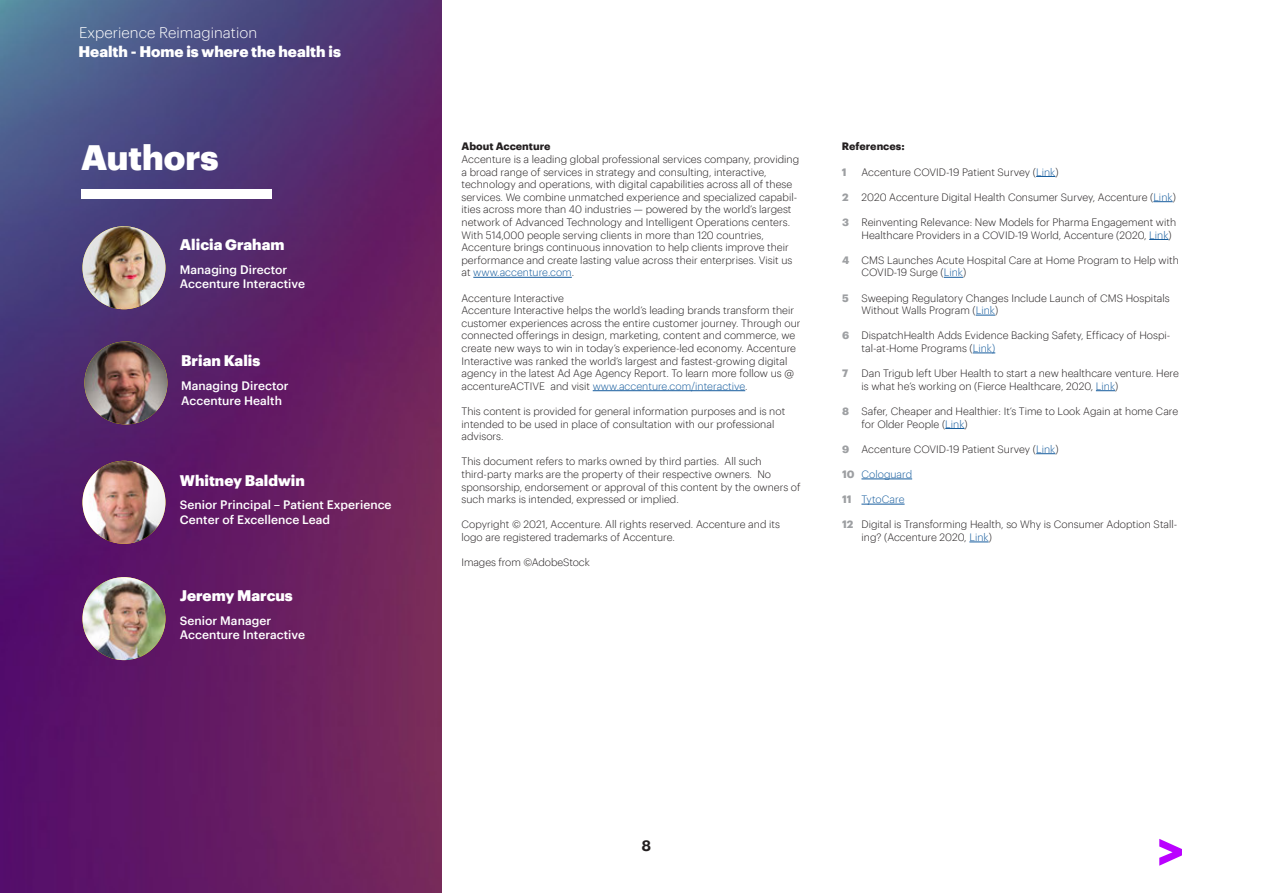
<style>
.page{position:relative;width:1263px;height:893px;background:#fff}
.page>*{position:absolute;margin:0;border:0;box-sizing:border-box;transform-origin:0 0}
.t1{font:900 34.5px "Graphik";color:#fff}
.t2{font:900 15px "Graphik";color:#fff}
.t3{font:300 15px "Graphik";color:#fff}
.t4{font:600 15px "Graphik";color:#231f20}
.t5{font:500 12px/14.4px "Graphik";color:#fff}
.Legal_-_small{font:300 10.5px/12.6px "Graphik";color:#231f20}
.Legal_-_small-2{font:700 10.5px "Graphik";color:#231f20}
.Legal_-_small-3{font:300 10.5px "Graphik";color:#175d9e}
.Legal_-_small-4{font:700 10.5px "Graphik";color:#9d9fa2}
.s1{color:#175d9e}
.s2{font-weight:700;color:#9d9fa2}
</style>
<div class="page">
<svg style="left:1159px;top:839px;width:23px;height:27px"></svg>
<img style="left:0;top:0;width:441px;height:893px">
<hr style="left:473px;top:277px;width:99px;height:1px;background:#175d9e">
<hr style="left:593px;top:390px;width:152px;height:1px;background:#175d9e">
<div style="left:81px;top:189px;width:191px;height:9px;background:#fff"></div>
<svg style="left:1036px;top:176px;width:19px;height:1px"></svg>
<svg style="left:1153px;top:201px;width:20px;height:1px"></svg>
<svg style="left:1149px;top:239px;width:19px;height:1px"></svg>
<svg style="left:944px;top:277px;width:19px;height:1px"></svg>
<svg style="left:976px;top:315px;width:19px;height:1px"></svg>
<svg style="left:973px;top:353px;width:22px;height:1px"></svg>
<svg style="left:1096px;top:390px;width:19px;height:1px"></svg>
<svg style="left:945px;top:428px;width:19px;height:1px"></svg>
<svg style="left:1036px;top:453px;width:19px;height:1px"></svg>
<hr style="left:861px;top:479px;width:51px;height:1px;background:#175d9e">
<hr style="left:861px;top:504px;width:43px;height:1px;background:#175d9e">
<svg style="left:969px;top:542px;width:20px;height:1px"></svg>
<img style="left:82px;top:226px;width:83px;height:83px;border-radius:41px">
<img style="left:82px;top:461px;width:83px;height:83px;border-radius:41px">
<img style="left:82px;top:577px;width:83px;height:83px;border-radius:41px">
<img style="left:84px;top:341px;width:83px;height:83px;border-radius:41px">
<p class="t3" style="left:79px;top:22px;width:180px">Experience Reimagination</p>
<p class="t2" style="left:78px;top:40px;width:264px">Health - Home is where the health is</p>
<p class="t1" style="left:81px;top:131px;width:139px">Authors</p>
<p class="Legal_-_small-2" style="left:842px;top:138px;width:64px">References:</p>
<p class="Legal_-_small-4" style="left:842px;top:164px;width:6px">1</p>
<p class="Legal_-_small" style="left:861px;top:165px;width:199px">Accenture COVID-19 Patient Survey (<span class="s1">Link</span>)</p>
<p class="Legal_-_small" style="left:842px;top:190px;width:335px"><span class="s2">2</span> 2020 Accenture Digital Health Consumer Survey, Accenture (<span class="s1">Link</span>)</p>
<p class="Legal_-_small" style="left:861px;top:215px;width:316px;text-indent:-19px"><span class="s2">3</span> Reinventing Relevance: New Models for Pharma Engagement with<br>Healthcare Providers in a COVID-19 World, Accenture (2020, <span class="s1">Link</span>)</p>
<p class="Legal_-_small" style="left:861px;top:253px;width:319px;text-indent:-19px"><span class="s2">4</span> CMS Launches Acute Hospital Care at Home Program to Help with<br>COVID-19 Surge (<span class="s1">Link</span>)</p>
<p class="Legal_-_small" style="left:861px;top:291px;width:310px;text-indent:-19px"><span class="s2">5</span> Sweeping Regulatory Changes Include Launch of CMS Hospitals<br>Without Walls Program (<span class="s1">Link</span>)</p>
<p class="Legal_-_small" style="left:861px;top:328px;width:310px;text-indent:-19px"><span class="s2">6</span> DispatchHealth Adds Evidence Backing Safety, Efficacy of Hospi&shy;tal-at-Home Programs (<span class="s1">Link)</span></p>
<p class="Legal_-_small-4" style="left:842px;top:365px;width:8px">7</p>
<p class="Legal_-_small" style="left:861px;top:366px;width:319px">Dan Trigub left Uber Health to start a new healthcare venture. Here is what he’s working on (Fierce Healthcare, 2020, <span class="s1">Link</span>)</p>
<p class="Legal_-_small" style="left:861px;top:404px;width:318px;text-indent:-19px"><span class="s2">8</span> Safer, Cheaper and Healthier: It’s Time to Look Again at home Care for Older People (<span class="s1">Link</span>)</p>
<p class="Legal_-_small" style="left:842px;top:442px;width:218px"><span class="s2">9</span> Accenture COVID-19 Patient Survey (<span class="s1">Link</span>)</p>
<p class="Legal_-_small-3" style="left:842px;top:467px;width:72px"><span class="s2">10</span> Cologuard</p>
<p class="Legal_-_small-3" style="left:842px;top:492px;width:64px"><span class="s2">11</span> TytoCare</p>
<p class="Legal_-_small" style="left:861px;top:517px;width:317px;text-indent:-19px"><span class="s2">12</span> Digital is Transforming Health, so Why is Consumer Adoption Stall&shy;ing? (Accenture 2020, <span class="s1">Link</span>)</p>
<p class="Legal_-_small-2" style="left:461px;top:138px;width:91px">About Accenture</p>
<p class="Legal_-_small" style="left:461px;top:152px;width:339px">Accenture is a leading global professional services company, providing a broad range of services in strategy and consulting, interactive, technology and operations, with digital capabilities across all of these services. We combine unmatched experience and specialized capabil&shy;ities across more than 40 industries — powered by the world’s largest network of Advanced Technology and Intelligent Operations centers.<br>With 514,000 people serving clients in more than 120 countries, Accenture brings continuous innovation to help clients improve their performance and create lasting value across their enterprises. Visit us at <span class="s1">www.accenture.com</span>.</p>
<p class="Legal_-_small" style="left:461px;top:291px;width:104px">Accenture Interactive</p>
<p class="Legal_-_small" style="left:461px;top:303px;width:341px">Accenture Interactive helps the world’s leading brands transform their customer experiences across the entire customer journey. Through our connected offerings in design, marketing, content and commerce, we create new ways to win in today’s experience-led economy. Accenture Interactive was ranked the world’s largest and fastest-growing digital agency in the latest Ad Age Agency Report. To learn more follow us @ accentureACTIVE and visit <span class="s1">www.accenture.com/interactive</span>.</p>
<p class="Legal_-_small" style="left:461px;top:404px;width:325px">This content is provided for general information purposes and is not intended to be used in place of consultation with our professional advisors.</p>
<p class="Legal_-_small" style="left:461px;top:454px;width:341px">This document refers to marks owned by third parties. All such third-party marks are the property of their respective owners. No sponsorship, endorsement or approval of this content by the owners of such marks is intended, expressed or implied.</p>
<p class="Legal_-_small" style="left:461px;top:517px;width:320px">Copyright © 2021, Accenture. All rights reserved. Accenture and its logo are registered trademarks of Accenture.</p>
<p class="Legal_-_small" style="left:461px;top:555px;width:130px">Images from ©AdobeStock</p>
<p class="t2" style="left:180px;top:233px;width:106px">Alicia Graham</p>
<p class="t5" style="left:180px;top:261px;width:109px">Managing Director</p>
<p class="t5" style="left:180px;top:276px;width:127px">Accenture Interactive</p>
<p class="t2" style="left:181px;top:349px;width:81px">Brian Kalis</p>
<p class="t5" style="left:181px;top:378px;width:109px">Managing Director</p>
<p class="t5" style="left:181px;top:392px;width:102px">Accenture Health</p>
<p class="t2" style="left:180px;top:468px;width:126px">Whitney Baldwin</p>
<p class="t5" style="left:180px;top:497px;width:213px">Senior Principal – Patient Experience<br>Center of Excellence Lead</p>
<p class="t2" style="left:180px;top:584px;width:114px">Jeremy Marcus</p>
<p class="t5" style="left:180px;top:612px;width:93px">Senior Manager</p>
<p class="t5" style="left:180px;top:627px;width:127px">Accenture Interactive</p>
<h2 class="t4" style="left:641px;top:834px;width:11px">8</h2>
</div>
